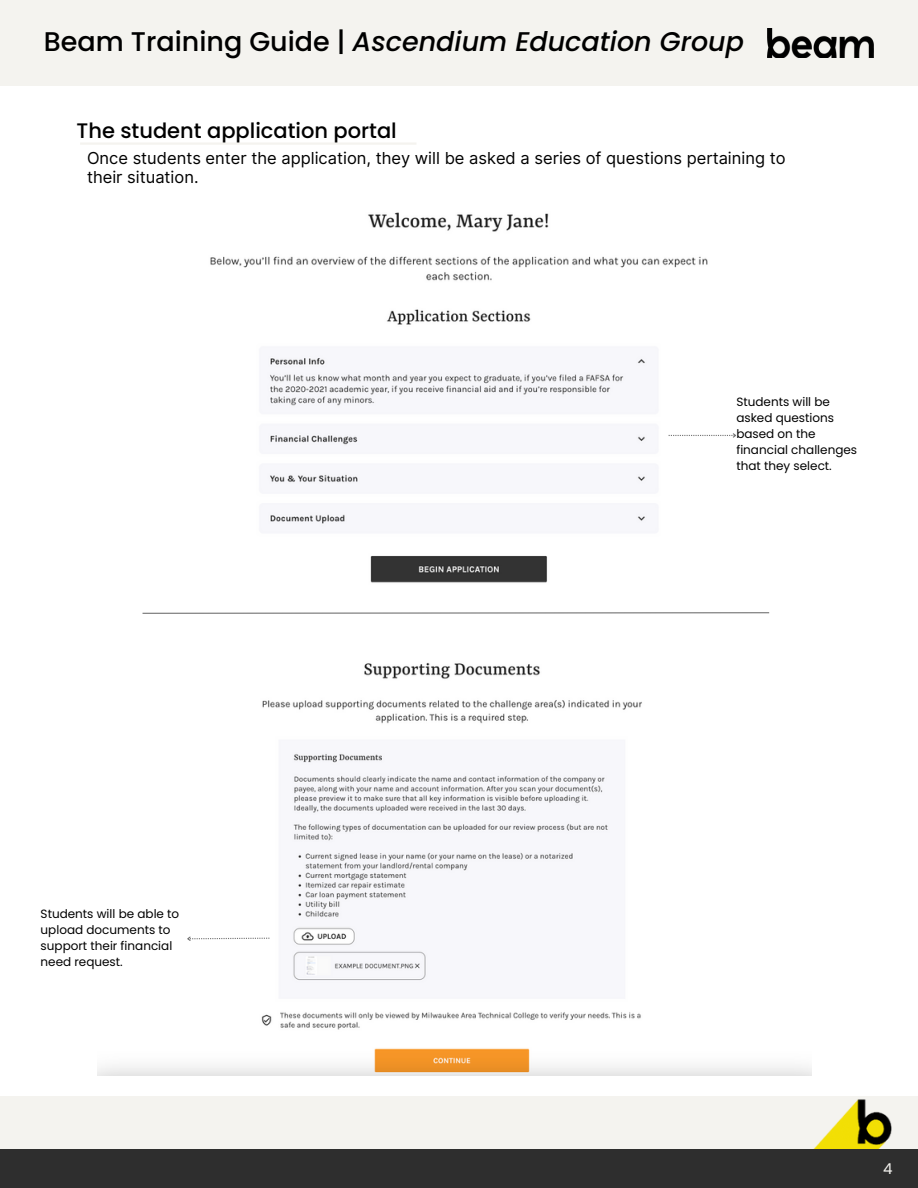
<style>
.page{position:relative;width:918px;height:1188px;background:#fff}
.page>*{position:absolute;margin:0;border:0;box-sizing:border-box;transform-origin:0 0}
.t1{font:italic 500 27px "Poppins";color:#000}
.t2{font:500 21px "Poppins";color:#000}
.t3{font:16.5px/19.2px "Inter";color:#000}
.t4{font:15px "Poppins";color:#f4f3ef}
.t5{font:12px/16px "Poppins";color:#000}
.s1{font-style:normal}
</style>
<div class="page">
<img style="left:97px;top:662px;width:715px;height:414px">
<img style="left:210px;top:212px;width:498px;height:371px">
<svg style="left:669px;top:432px;width:67px;height:7px"></svg>
<svg style="left:186px;top:935px;width:83px;height:7px"></svg>
<div style="left:0;top:0;width:918px;height:86px;background:#f4f3ef"></div>
<img style="left:767px;top:28px;width:107px;height:30px">
<div style="left:0;top:1096px;width:918px;height:73px;background:#f4f3ef"></div>
<img style="left:813px;top:1099px;width:79px;height:50px">
<div style="left:0;top:1149px;width:918px;height:39px;background:#2e2e2e"></div>
<hr style="left:80px;top:142px;width:336px;height:3px;background:#f4f3ef">
<svg style="left:142px;top:612px;width:628px;height:2px"></svg>
<h1 class="t1" style="left:44px;top:23px;width:702px"><span class="s1">Beam Training Guide |</span> Ascendium Education Group</h1>
<h2 class="t2" style="left:77px;top:116px;width:322px">The student application portal</h2>
<h3 class="t3" style="left:87px;top:148px;width:700px">Once students enter the application, they will be asked a series of questions pertaining to their situation.</h3>
<p class="t5" style="left:736px;top:394px;width:122px">Students will be asked questions based on the financial challenges that they select.</p>
<p class="t5" style="left:41px;top:906px;width:140px">Students will be able to upload documents to support their financial need request.</p>
<p class="t4" style="left:883px;top:1158px;width:11px">4</p>
</div>
